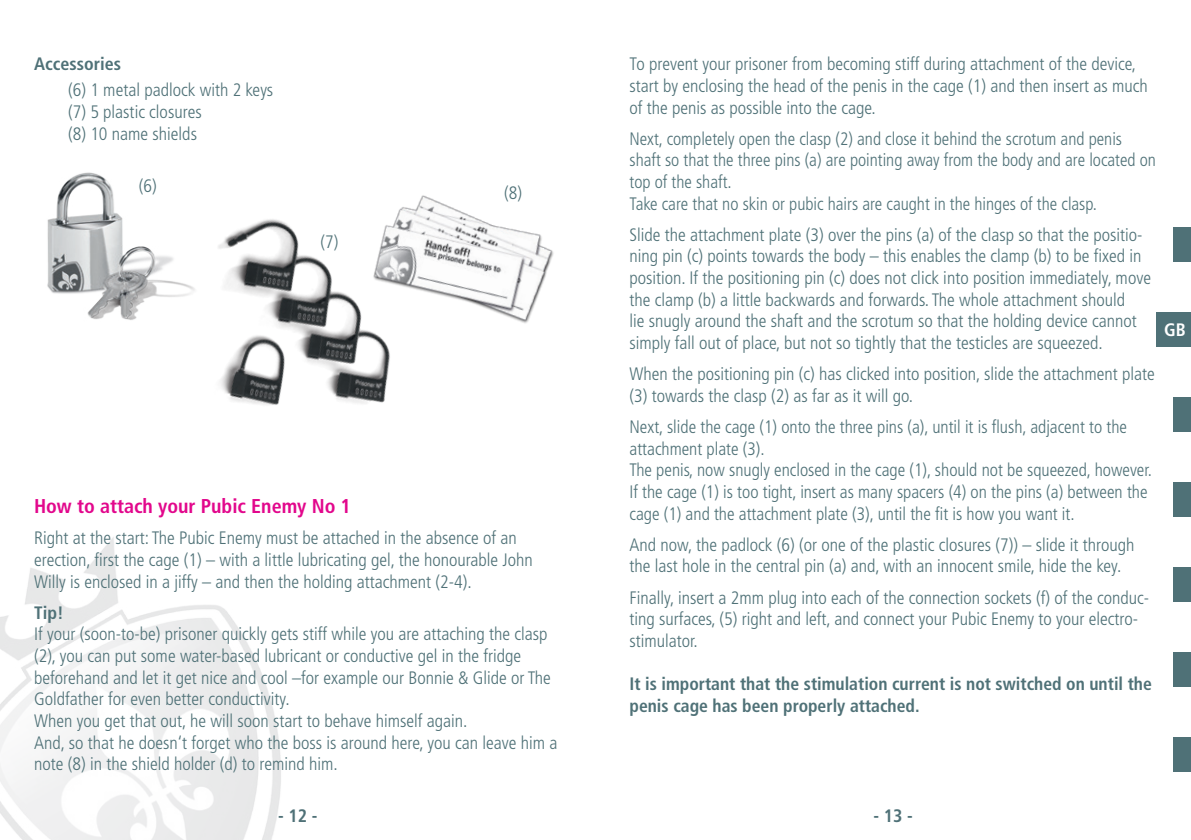
<style>
.page{position:relative;width:1191px;height:840px;background:#fff}
.page>*{position:absolute;margin:0;border:0;box-sizing:border-box;transform-origin:0 0}
.t1{font:700 condensed 20px "Frutiger";color:#e2078c}
.t2{font:300 condensed 18px/21.6px "Frutiger";color:#4f7177}
.t3{font:700 condensed 18px/21.6px "Frutiger";color:#4f7177}
.t4{font:700 condensed 18px "Frutiger";color:#fff}
</style>
<div class="page">
<img style="left:0;top:537px;width:281px;height:302px">
<img style="left:47px;top:172px;width:102px;height:148px">
<img style="left:149px;top:219px;width:241px;height:186px">
<img style="left:361px;top:195px;width:193px;height:140px">
<div style="left:1174px;top:227px;width:17px;height:34px;background:#4f7177"></div>
<div style="left:1157px;top:312px;width:34px;height:34px;background:#4f7177"></div>
<div style="left:1174px;top:397px;width:17px;height:34px;background:#4f7177"></div>
<div style="left:1174px;top:482px;width:17px;height:34px;background:#4f7177"></div>
<div style="left:1174px;top:567px;width:17px;height:34px;background:#4f7177"></div>
<div style="left:1174px;top:652px;width:17px;height:34px;background:#4f7177"></div>
<div style="left:1174px;top:737px;width:17px;height:34px;background:#4f7177"></div>
<p class="t3" style="left:34px;top:53px;width:88px">Accessories</p>
<p class="t2" style="left:68px;top:79px;width:207px">(6) 1 metal padlock with 2 keys (7) 5 plastic closures<br>(8) 10 name shields</p>
<p class="t2" style="left:139px;top:175px;width:19px">(6)</p>
<p class="t2" style="left:320px;top:231px;width:19px">(7)</p>
<p class="t2" style="left:504px;top:182px;width:19px">(8)</p>
<p class="t1" style="left:34px;top:494px;width:318px">How to attach your Pubic Enemy No 1</p>
<p class="t2" style="left:34px;top:527px;width:500px">Right at the start: The Pubic Enemy must be attached in the absence of an erection, first the cage (1) – with a little lubricating gel, the honourable John<br>Willy is enclosed in a jiffy – and then the holding attachment (2-4).</p>
<p class="t3" style="left:34px;top:601px;width:31px">Tip!</p>
<p class="t2" style="left:34px;top:623px;width:525px">If your (soon-to-be) prisoner quickly gets stiff while you are attaching the clasp (2), you can put some water-based lubricant or conductive gel in the fridge beforehand and let it get nice and cool –for example our Bonnie &amp; Glide or The Goldfather for even better conductivity.<br>When you get that out, he will soon start to behave himself again.<br>And, so that he doesn‘t forget who the boss is around here, you can leave him a note (8) in the shield holder (d) to remind him.</p>
<p class="t2" style="left:629px;top:53px;width:520px">To prevent your prisoner from becoming stiff during attachment of the device, start by enclosing the head of the penis in the cage (1) and then insert as much of the penis as possible into the cage.</p>
<p class="t2" style="left:629px;top:128px;width:528px">Next, completely open the clasp (2) and close it behind the scrotum and penis shaft so that the three pins (a) are pointing away from the body and are located on top of the shaft.<br>Take care that no skin or pubic hairs are caught in the hinges of the clasp.</p>
<p class="t2" style="left:629px;top:224px;width:523px">Slide the attachment plate (3) over the pins (a) of the clasp so that the positio&shy;ning pin (c) points towards the body – this enables the clamp (b) to be fixed in position. If the positioning pin (c) does not click into position immediately, move the clamp (b) a little backwards and forwards. The whole attachment should<br>lie snugly around the shaft and the scrotum so that the holding device cannot simply fall out of place, but not so tightly that the testicles are squeezed.</p>
<p class="t2" style="left:629px;top:363px;width:527px">When the positioning pin (c) has clicked into position, slide the attachment plate (3) towards the clasp (2) as far as it will go.</p>
<p class="t2" style="left:629px;top:416px;width:524px">Next, slide the cage (1) onto the three pins (a), until it is flush, adjacent to the attachment plate (3).<br>The penis, now snugly enclosed in the cage (1), should not be squeezed, however.<br>If the cage (1) is too tight, insert as many spacers (4) on the pins (a) between the cage (1) and the attachment plate (3), until the fit is how you want it.</p>
<p class="t2" style="left:629px;top:533px;width:506px">And now, the padlock (6) (or one of the plastic closures (7)) – slide it through the last hole in the central pin (a) and, with an innocent smile, hide the key.</p>
<p class="t2" style="left:629px;top:586px;width:521px">Finally, insert a 2mm plug into each of the connection sockets (f) of the conduc&shy;ting surfaces, (5) right and left, and connect your Pubic Enemy to your electro&shy;stimulator.</p>
<p class="t3" style="left:629px;top:672px;width:524px">It is important that the stimulation current is not switched on until the penis cage has been properly attached.</p>
<p class="t4" style="left:1164px;top:318px;width:23px">GB</p>
<p class="t3" style="left:278px;top:804px;width:41px">- 12 -</p>
<p class="t3" style="left:873px;top:804px;width:41px">- 13 -</p>
</div>
